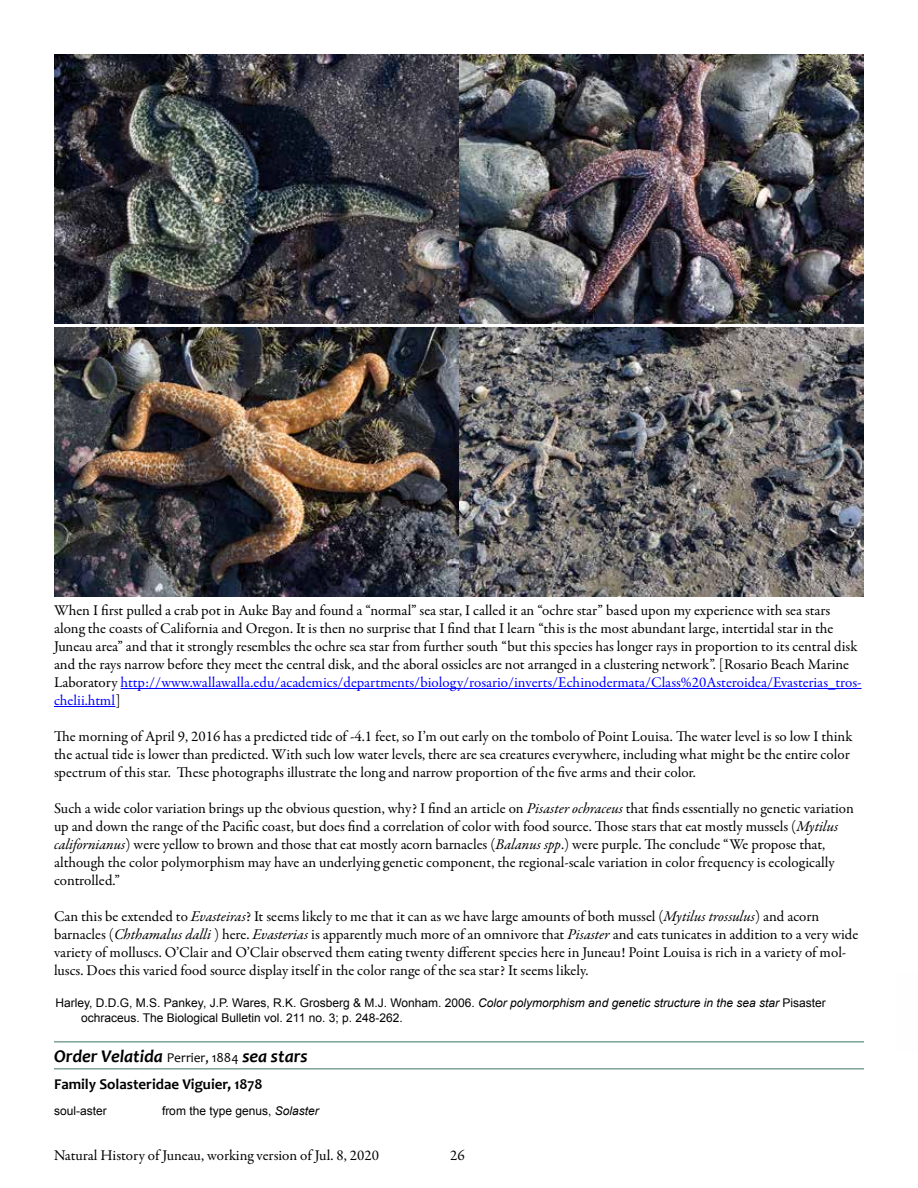
<style>
.page{position:relative;width:918px;height:1188px;background:#fff}
.page>*{position:absolute;margin:0;border:0;box-sizing:border-box;transform-origin:0 0}
.t1{font:italic 700 18px "Candara";color:#000}
.t2{font:15px/18px "Garamond Premr Pro";letter-spacing:-.005em;color:#000}
.t3{font:700 15px "Candara";color:#000}
.t4{font:12px/14.4px "Arial";color:#000}
.s1{color:#00f}
.s2{font-style:italic}
.s3{font-weight:400;font-style:normal;font-size:13.5px}
</style>
<div class="page">
<div style="left:897px;top:974px;width:21px;height:79px;background:#fbfbfb"></div>
<hr style="left:121px;top:688px;width:741px;height:1px;background:#00f">
<hr style="left:54px;top:706px;width:62px;height:1px;background:#00f">
<hr style="left:54px;top:1042px;width:810px;height:1px;background:#3e7464">
<hr style="left:54px;top:1069px;width:810px;height:1px;background:#3e7464">
<img style="left:54px;top:54px;width:810px;height:270px">
<img style="left:54px;top:327px;width:810px;height:270px">
<p class="t2" style="left:54px;top:602px;width:809px">When I first pulled a crab pot in Auke Bay and found a “normal” sea star, I called it an “ochre star” based upon my experience with sea stars along the coasts of California and Oregon. It is then no surprise that I find that I learn “this is the most abundant large, intertidal star in the Juneau area” and that it strongly resembles the ochre sea star from further south “but this species has longer rays in proportion to its central disk and the rays narrow before they meet the central disk, and the aboral ossicles are not arranged in a clustering network”. [Rosario Beach Marine Laboratory <span class="s1">http://www.wallawalla.edu/academics/departments/biology/rosario/inverts/Echinodermata/Class%20Asteroidea/Evasterias_tros&shy;chelii.html</span>]</p>
<p class="t2" style="left:54px;top:728px;width:800px">The morning of April 9, 2016 has a predicted tide of -4.1 feet, so I’m out early on the tombolo of Point Louisa. The water level is so low I think the actual tide is lower than predicted. With such low water levels, there are sea creatures everywhere, including what might be the entire color spectrum of this star. These photographs illustrate the long and narrow proportion of the five arms and their color.</p>
<p class="t2" style="left:54px;top:800px;width:801px">Such a wide color variation brings up the obvious question, why? I find an article on <span class="s2">Pisaster ochraceus</span> that finds essentially no genetic variation up and down the range of the Pacific coast, but does find a correlation of color with food source. Those stars that eat mostly mussels (<span class="s2">Mytilus californianus</span>) were yellow to brown and those that eat mostly acorn barnacles (<span class="s2">Balanus spp</span>.) were purple. The conclude “We propose that, although the color polymorphism may have an underlying genetic component, the regional-scale variation in color frequency is ecologically controlled.”</p>
<p class="t2" style="left:54px;top:908px;width:806px">Can this be extended to <span class="s2">Evasteiras</span>? It seems likely to me that it can as we have large amounts of both mussel (<span class="s2">Mytilus trossulus</span>) and acorn barnacles (<span class="s2">Chthamalus dalli</span> ) here. <span class="s2">Evasterias</span> is apparently much more of an omnivore that <span class="s2">Pisaster</span> and eats tunicates in addition to a very wide variety of molluscs. O’Clair and O’Clair observed them eating twenty different species here in Juneau! Point Louisa is rich in a variety of mol&shy;luscs. Does this varied food source display itself in the color range of the sea star? It seems likely.</p>
<p class="t4" style="left:81px;top:996px;width:746px;text-indent:-26px">Harley, D.D.G, M.S. Pankey, J.P. Wares, R.K. Grosberg &amp; M.J. Wonham. 2006. <span class="s2">Color polymorphism and genetic structure in the sea star</span> Pisaster ochraceus. The Biological Bulletin vol. 211 no. 3; p. 248-262.</p>
<p class="t1" style="left:54px;top:1046px;width:255px">Order Velatida <span class="s3">Perrier, 1884</span> sea stars</p>
<p class="t3" style="left:54px;top:1075px;width:210px">Family Solasteridae Viguier, 1878</p>
<p class="t4" style="left:54px;top:1104px;width:54px">soul-aster</p>
<p class="t4" style="left:162px;top:1104px;width:158px">from the type genus, <span class="s2">Solaster</span></p>
<p class="t2" style="left:54px;top:1147px;width:327px">Natural History of Juneau, working version of Jul. 8, 2020</p>
<p class="t2" style="left:450px;top:1147px;width:16px">26</p>
</div>
